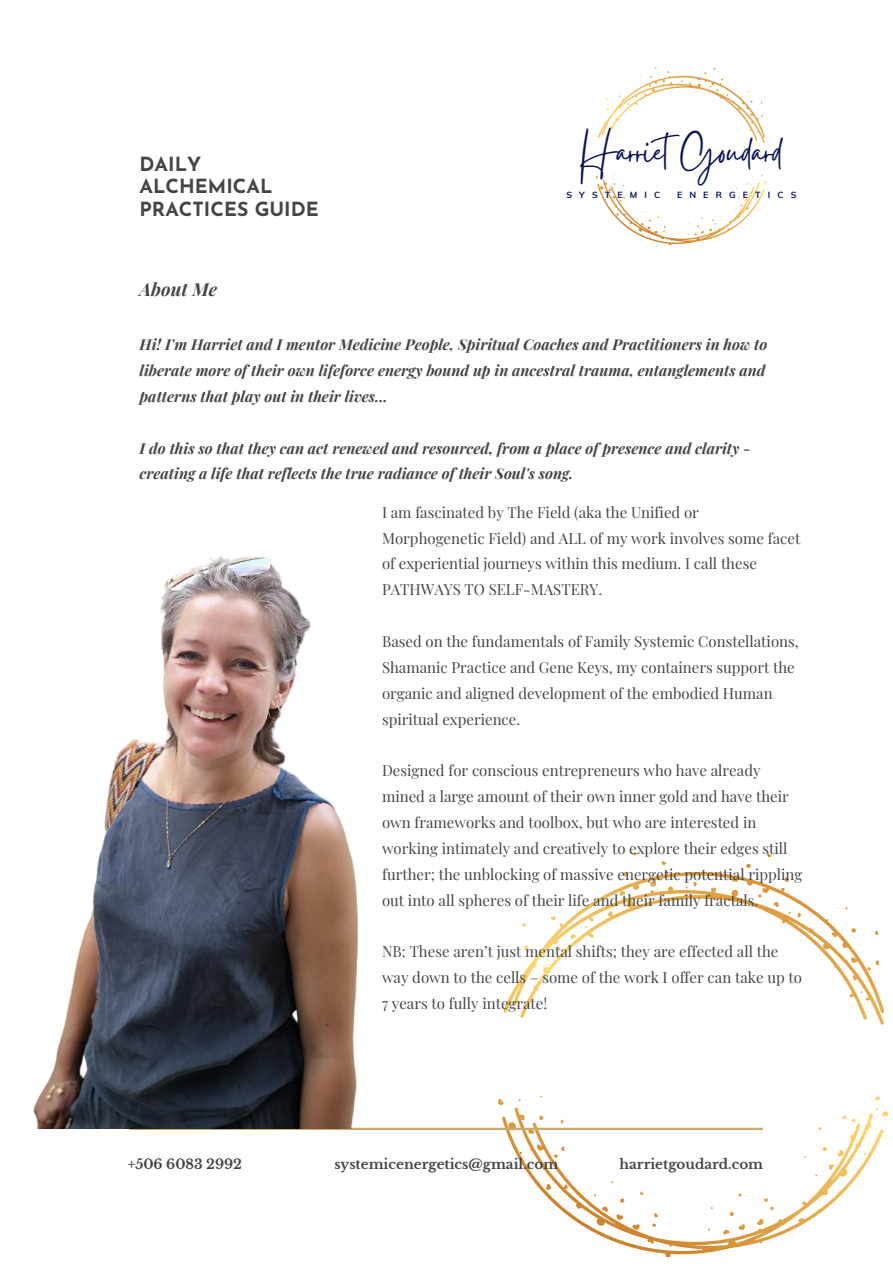
<style>
.page{position:relative;width:893px;height:1264px;background:#fff}
.page>*{position:absolute;margin:0;border:0;box-sizing:border-box;transform-origin:0 0}
.t1{font:44.55px "Gistesy";color:#081359}
.t2{font:700 19.5px/22.5px "Josefin Sans";color:#454545}
.t3{font:italic 700 18px "Playfair Display";color:#454545}
.t4{font:15px/25.8px "Playfair Display";color:#454545}
.t5{font:italic 700 15px/25.8px "Playfair Display";color:#454545;text-align:justify}
.t6{font:700 13.5px "Libre Baskerville";color:#454545}
.t7{font:700 8.85px "Muli";letter-spacing:.8em;color:#081359}
</style>
<div class="page">
<svg style="left:597px;top:67px;width:168px;height:76px"></svg>
<svg style="left:595px;top:174px;width:171px;height:72px"></svg>
<svg style="left:503px;top:871px;width:382px;height:153px"></svg>
<svg style="left:499px;top:1107px;width:384px;height:151px"></svg>
<svg style="left:551px;top:916px;width:4px;height:4px"></svg>
<svg style="left:522px;top:923px;width:4px;height:3px"></svg>
<svg style="left:570px;top:934px;width:6px;height:5px"></svg>
<svg style="left:524px;top:945px;width:4px;height:4px"></svg>
<svg style="left:557px;top:946px;width:3px;height:4px"></svg>
<svg style="left:661px;top:861px;width:5px;height:4px"></svg>
<svg style="left:632px;top:852px;width:5px;height:3px"></svg>
<svg style="left:693px;top:881px;width:4px;height:5px"></svg>
<svg style="left:649px;top:880px;width:7px;height:6px"></svg>
<svg style="left:622px;top:872px;width:5px;height:4px"></svg>
<svg style="left:784px;top:877px;width:4px;height:5px"></svg>
<svg style="left:767px;top:853px;width:4px;height:4px"></svg>
<svg style="left:797px;top:912px;width:4px;height:5px"></svg>
<svg style="left:773px;top:902px;width:5px;height:5px"></svg>
<svg style="left:746px;top:863px;width:4px;height:5px"></svg>
<svg style="left:874px;top:930px;width:4px;height:5px"></svg>
<svg style="left:867px;top:960px;width:12px;height:10px"></svg>
<svg style="left:851px;top:928px;width:4px;height:4px"></svg>
<svg style="left:560px;top:1119px;width:3px;height:4px"></svg>
<svg style="left:545px;top:1183px;width:6px;height:6px"></svg>
<svg style="left:528px;top:1129px;width:6px;height:5px"></svg>
<svg style="left:554px;top:1146px;width:10px;height:11px"></svg>
<svg style="left:539px;top:1115px;width:4px;height:4px"></svg>
<svg style="left:508px;top:1121px;width:8px;height:9px"></svg>
<svg style="left:654px;top:1212px;width:4px;height:5px"></svg>
<svg style="left:602px;top:1206px;width:6px;height:5px"></svg>
<svg style="left:632px;top:1224px;width:8px;height:6px"></svg>
<svg style="left:616px;top:1214px;width:7px;height:6px"></svg>
<svg style="left:652px;top:1223px;width:4px;height:3px"></svg>
<svg style="left:620px;top:1198px;width:4px;height:4px"></svg>
<svg style="left:723px;top:1229px;width:6px;height:5px"></svg>
<svg style="left:756px;top:1218px;width:7px;height:7px"></svg>
<svg style="left:738px;top:1224px;width:7px;height:5px"></svg>
<svg style="left:763px;top:1198px;width:10px;height:11px"></svg>
<svg style="left:729px;top:1211px;width:4px;height:5px"></svg>
<svg style="left:817px;top:1126px;width:4px;height:4px"></svg>
<svg style="left:828px;top:1163px;width:6px;height:6px"></svg>
<svg style="left:875px;top:1096px;width:4px;height:4px"></svg>
<svg style="left:837px;top:1149px;width:6px;height:7px"></svg>
<svg style="left:841px;top:1114px;width:14px;height:8px"></svg>
<svg style="left:875px;top:1108px;width:13px;height:8px"></svg>
<svg style="left:822px;top:1146px;width:4px;height:5px"></svg>
<hr style="left:130px;top:1127px;width:632px;height:2px;background:#cbaa6a">
<img style="left:33px;top:556px;width:469px;height:571px">
<h2 class="t2" style="left:139px;top:154px;width:181px">DAILY<br>ALCHEMICAL<br>PRACTICES GUIDE</h2>
<p class="t3" style="left:139px;top:276px;width:79px">About Me</p>
<h1 class="t1" style="left:581px;top:120px;width:203px">HarrietGoudard</h1>
<p class="t7" style="left:566px;top:189px;width:95px">SYSTEMIC</p>
<p class="t7" style="left:677px;top:189px;width:121px">ENERGETICS</p>
<p class="t5" style="left:139px;top:331px;width:629px">Hi! I'm Harriet and I mentor Medicine People, Spiritual Coaches and Practitioners in how to liberate more of their own lifeforce energy bound up in ancestral trauma, entanglements and patterns that play out in their lives...</p>
<p class="t5" style="left:139px;top:434px;width:612px">I do this so that they can act renewed and resourced, from a place of presence and clarity - creating a life that reflects the true radiance of their Soul's song.</p>
<p class="t4" style="left:382px;top:498px;width:420px">I am fascinated by The Field (aka the Unified or Morphogenetic Field) and ALL of my work involves some facet of experiential journeys within this medium. I call these PATHWAYS TO SELF-MASTERY.</p>
<p class="t4" style="left:382px;top:628px;width:418px">Based on the fundamentals of Family Systemic Constellations, Shamanic Practice and Gene Keys, my containers support the organic and aligned development of the embodied Human spiritual experience.</p>
<p class="t4" style="left:382px;top:757px;width:422px">Designed for conscious entrepreneurs who have already mined a large amount of their own inner gold and have their own frameworks and toolbox, but who are interested in working intimately and creatively to explore their edges still further; the unblocking of massive energetic potential rippling out into all spheres of their life and their family fractals.</p>
<p class="t4" style="left:382px;top:938px;width:421px">NB: These aren’t just mental shifts; they are effected all the way down to the cells – some of the work I offer can take up to<br>7 years to fully integrate!</p>
<p class="t6" style="left:128px;top:1155px;width:116px">+506 6083 2992</p>
<p class="t6" style="left:334px;top:1155px;width:225px">systemicenergetics@gmail.com</p>
<p class="t6" style="left:619px;top:1155px;width:145px">harrietgoudard.com</p>
</div>
